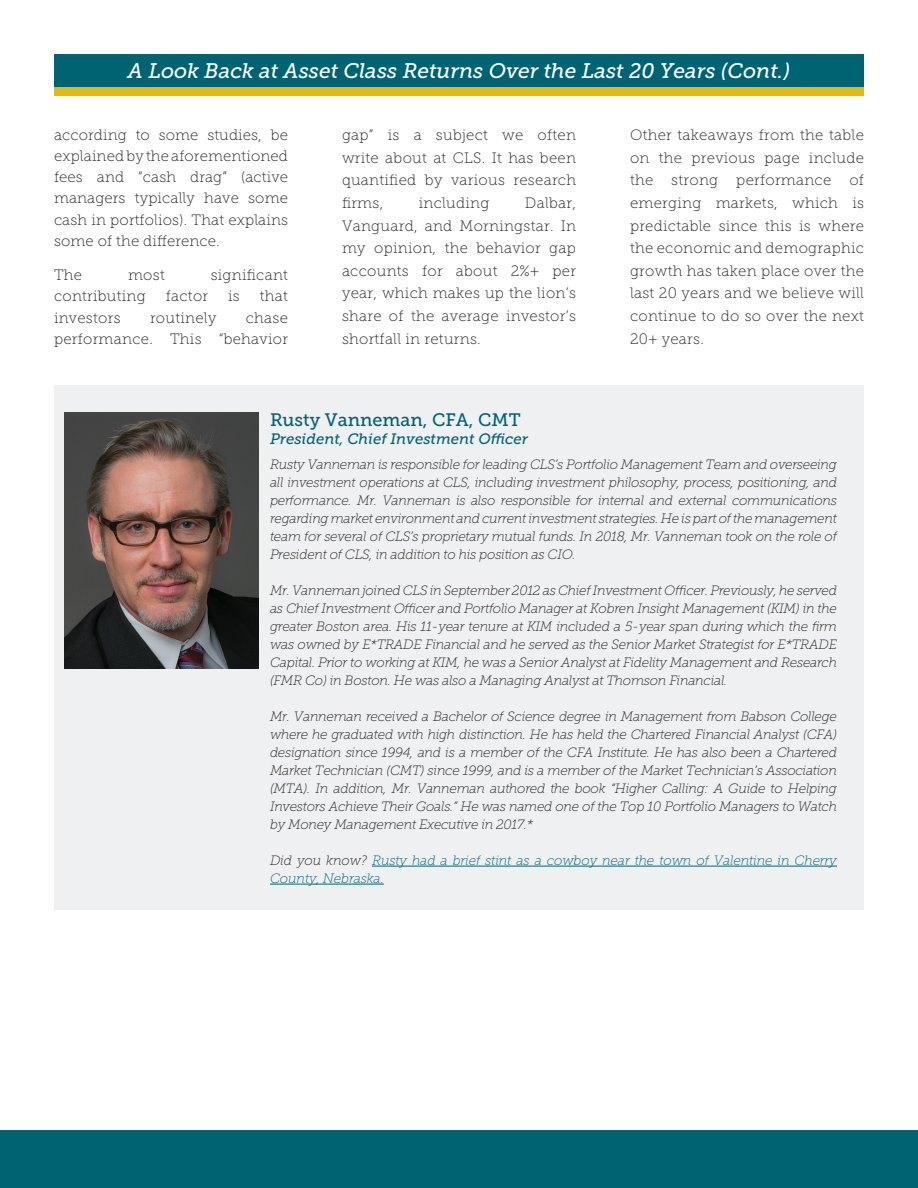
<style>
.page{position:relative;width:918px;height:1188px;background:#fff}
.page>*{position:absolute;margin:0;border:0;box-sizing:border-box;transform-origin:0 0}
.WMR_Headline{font:italic 21px "Museo Slab 500";color:#fff}
.Author_Name_Style{font:18px "Museo Slab 500";color:#006372}
.WMR_Body_Copy{font:15px/22.6px "Museo Slab 100";letter-spacing:.02em;color:#231f20;text-align:justify}
.Author_Name_Style-2{font:italic 15px "Museo Slab 500";color:#006372}
.Author_Bio_Style{font:italic 13.5px/18px "Museo Slab 100";letter-spacing:-.02em;color:#231f20;text-align:justify}
.Author_Bio_Style-2{font:italic 13.5px/18px "Museo Slab 100";letter-spacing:-.01em;color:#006372}
.s1{color:#231f20}
</style>
<div class="page">
<div style="left:0;top:1131px;width:918px;height:57px;background:#006372"></div>
<div style="left:54px;top:86px;width:810px;height:10px;background:#e8b80e"></div>
<div style="left:54px;top:54px;width:810px;height:32px;background:#006372"></div>
<div style="left:54px;top:386px;width:810px;height:524px;background:#eff0f1"></div>
<hr style="left:372px;top:866px;width:465px;height:1px;background:#006372">
<hr style="left:270px;top:884px;width:114px;height:1px;background:#006372">
<img style="left:64px;top:412px;width:195px;height:257px">
<p class="WMR_Headline" style="left:128px;top:59px;width:664px">A Look Back at Asset Class Returns Over the Last 20 Years (Cont.)</p>
<p class="WMR_Body_Copy" style="left:54px;top:124px;width:236px;line-height:21.1px">according to some studies, be explained by the aforementioned fees and “cash drag” (active managers typically have some cash in portfolios). That explains some of the difference.</p>
<p class="WMR_Body_Copy" style="left:54px;top:264px;width:30px">The</p>
<p class="WMR_Body_Copy" style="left:128px;top:264px;width:38px">most</p>
<p class="WMR_Body_Copy" style="left:211px;top:264px;width:79px">significant</p>
<p class="WMR_Body_Copy" style="left:54px;top:285px;width:93px">contributing</p>
<p class="WMR_Body_Copy" style="left:166px;top:285px;width:44px">factor</p>
<p class="WMR_Body_Copy" style="left:228px;top:285px;width:13px">is</p>
<p class="WMR_Body_Copy" style="left:260px;top:285px;width:30px">that</p>
<p class="WMR_Body_Copy" style="left:54px;top:306px;width:68px">investors</p>
<p class="WMR_Body_Copy" style="left:150px;top:306px;width:68px">routinely</p>
<p class="WMR_Body_Copy" style="left:54px;top:307px;width:236px;line-height:21.1px;text-align:right">chase<br>performance. This “behavior</p>
<p class="WMR_Body_Copy" style="left:342px;top:124px;width:236px">gap” is a subject we often write about at CLS. It has been quantified by various research firms,</p>
<p class="WMR_Body_Copy" style="left:342px;top:192px;width:236px;text-indent:183px">Dalbar, Vanguard, and Morningstar. In my opinion, the behavior gap accounts for about 2%+ per year, which makes up the lion’s share of the average investor’s shortfall in returns.</p>
<p class="WMR_Body_Copy" style="left:419px;top:192px;width:72px">including</p>
<p class="WMR_Body_Copy" style="left:630px;top:124px;width:236px">Other takeaways from the table on the previous page include the strong performance of emerging markets, which is predictable since this is where the economic and demographic growth has taken place over the last 20 years and we believe will continue to do so over the next 20+ years.</p>
<p class="Author_Name_Style" style="left:270px;top:410px;width:252px">Rusty Vanneman, CFA, CMT</p>
<p class="Author_Name_Style-2" style="left:270px;top:431px;width:259px">President, Chief Investment Officer</p>
<p class="Author_Bio_Style" style="left:270px;top:455px;width:569px">Rusty Vanneman is responsible for leading CLS’s Portfolio Management Team and overseeing all investment operations at CLS, including investment philosophy, process, positioning, and performance. Mr. Vanneman is also responsible for internal and external communications regarding market environment and current investment strategies. He is part of the management team for several of CLS’s proprietary mutual funds. In 2018, Mr. Vanneman took on the role of President of CLS, in addition to his position as CIO.</p>
<p class="Author_Bio_Style" style="left:270px;top:581px;width:569px">Mr. Vanneman joined CLS in September 2012 as Chief Investment Officer. Previously, he served as Chief Investment Officer and Portfolio Manager at Kobren Insight Management (KIM) in the greater Boston area. His 11-year tenure at KIM included a 5-year span during which the firm was owned by E*TRADE Financial and he served as the Senior Market Strategist for E*TRADE Capital. Prior to working at KIM, he was a Senior Analyst at Fidelity Management and Research (FMR Co) in Boston. He was also a Managing Analyst at Thomson Financial.</p>
<p class="Author_Bio_Style" style="left:270px;top:707px;width:569px">Mr. Vanneman received a Bachelor of Science degree in Management from Babson College where he graduated with high distinction. He has held the Chartered Financial Analyst (CFA) designation since 1994, and is a member of the CFA Institute. He has also been a Chartered Market Technician (CMT) since 1999, and is a member of the Market Technician’s Association (MTA). In addition, Mr. Vanneman authored the book “Higher Calling: A Guide to Helping Investors Achieve Their Goals.” He was named one of the Top 10 Portfolio Managers to Watch by Money Management Executive in 2017.*</p>
<p class="Author_Bio_Style-2" style="left:270px;top:851px;width:568px"><span class="s1">Did you know?</span> Rusty had a brief stint as a cowboy near the town of Valentine in Cherry<br>County, Nebraska.</p>
</div>
